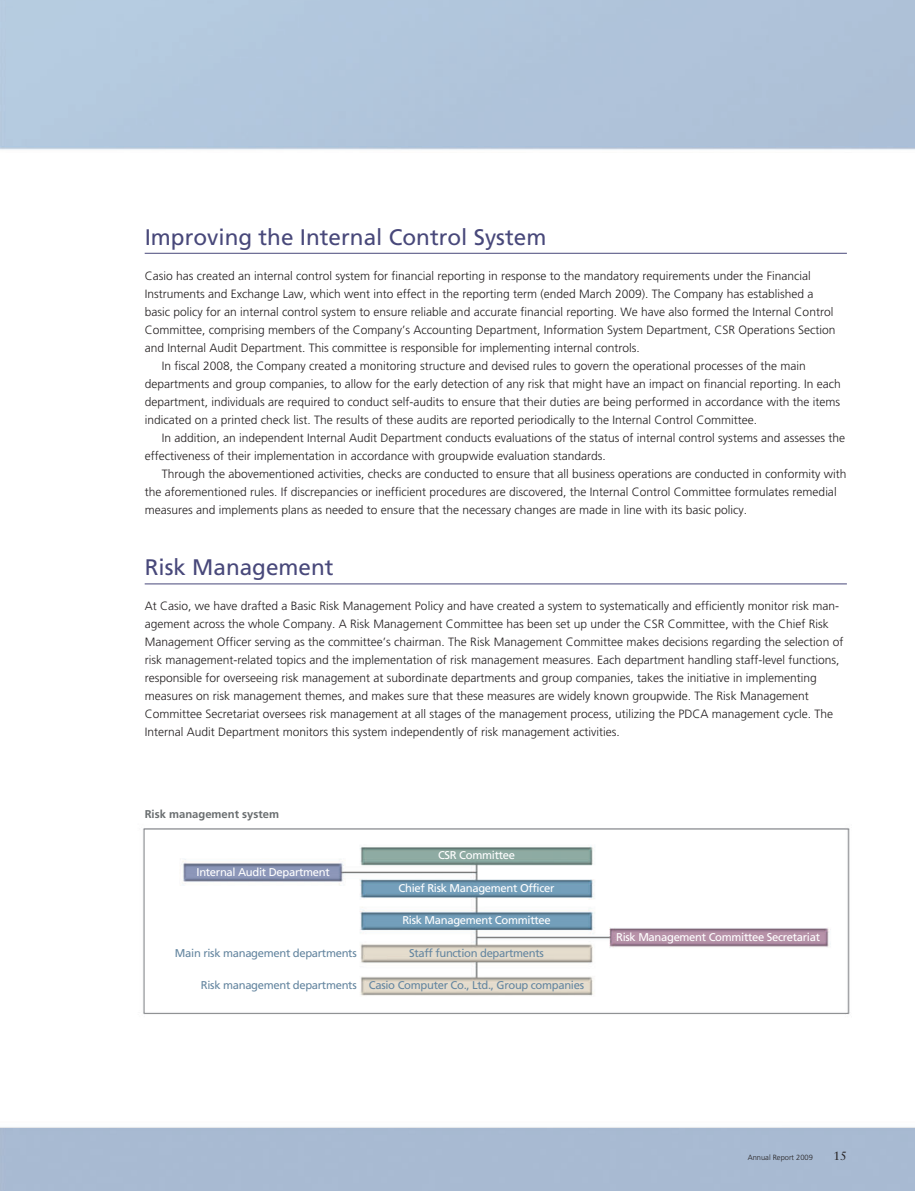
<style>
.page{position:relative;width:915px;height:1191px;background:#fff}
.page>*{position:absolute;margin:0;border:0;box-sizing:border-box;transform-origin:0 0}
.t1{font:22.5px "Frutiger";color:#48487a}
.t2{font:300 12px/18px "Frutiger";color:#231f20}
.t3{font:12px "Sabon";color:#231f20}
.t4{font:11.25px "Frutiger";letter-spacing:-.03em;color:#fff}
.t5{font:11.25px "Frutiger";letter-spacing:-.03em;color:#6586a0}
.t6{font:700 11.25px "Frutiger";color:#696d6f}
.t7{font:300 7.5px "Frutiger";color:#231f20}
</style>
<div class="page">
<img style="left:0;top:0;width:914px;height:1190px">
<hr style="left:145px;top:253px;width:701px;height:1px;background:#48487a">
<hr style="left:145px;top:583px;width:701px;height:1px;background:#48487a">
<h1 class="t1" style="left:145px;top:228px;width:403px">Improving the Internal Control System</h1>
<p class="t2" style="left:145px;top:267px;width:667px">Casio has created an internal control system for financial reporting in response to the mandatory requirements under the Financial</p>
<p class="t2" style="left:145px;top:285px;width:670px">Instruments and Exchange Law, which went into effect in the reporting term (ended March 2009). The Company has established a</p>
<p class="t2" style="left:145px;top:303px;width:690px">basic policy for an internal control system to ensure reliable and accurate financial reporting. We have also formed the Internal Control</p>
<p class="t2" style="left:145px;top:321px;width:692px">Committee, comprising members of the Company’s Accounting Department, Information System Department, CSR Operations Section</p>
<p class="t2" style="left:145px;top:339px;width:496px">and Internal Audit Department. This committee is responsible for implementing internal controls.</p>
<p class="t2" style="left:162px;top:357px;width:645px">In fiscal 2008, the Company created a monitoring structure and devised rules to govern the operational processes of the main</p>
<p class="t2" style="left:145px;top:375px;width:697px">departments and group companies, to allow for the early detection of any risk that might have an impact on financial reporting. In each</p>
<p class="t2" style="left:145px;top:393px;width:696px">department, individuals are required to conduct self-audits to ensure that their duties are being performed in accordance with the items</p>
<p class="t2" style="left:145px;top:411px;width:614px">indicated on a printed check list. The results of these audits are reported periodically to the Internal Control Committee.</p>
<p class="t2" style="left:162px;top:429px;width:684px">In addition, an independent Internal Audit Department conducts evaluations of the status of internal control systems and assesses the</p>
<p class="t2" style="left:145px;top:447px;width:462px">effectiveness of their implementation in accordance with groupwide evaluation standards.</p>
<p class="t2" style="left:162px;top:465px;width:686px">Through the abovementioned activities, checks are conducted to ensure that all business operations are conducted in conformity with</p>
<p class="t2" style="left:145px;top:483px;width:693px">the aforementioned rules. If discrepancies or inefficient procedures are discovered, the Internal Control Committee formulates remedial</p>
<p class="t2" style="left:145px;top:501px;width:604px">measures and implements plans as needed to ensure that the necessary changes are made in line with its basic policy.</p>
<h1 class="t1" style="left:145px;top:558px;width:190px">Risk Management</h1>
<p class="t2" style="left:145px;top:598px;width:700px">At Casio, we have drafted a Basic Risk Management Policy and have created a system to systematically and efficiently monitor risk man&shy;agement across the whole Company. A Risk Management Committee has been set up under the CSR Committee, with the Chief Risk Management Officer serving as the committee’s chairman. The Risk Management Committee makes decisions regarding the selection of risk management-related topics and the implementation of risk management measures. Each department handling staff-level functions, responsible for overseeing risk management at subordinate departments and group companies, takes the initiative in implementing measures on risk management themes, and makes sure that these measures are widely known groupwide. The Risk Management Committee Secretariat oversees risk management at all stages of the management process, utilizing the PDCA management cycle. The Internal Audit Department monitors this system independently of risk management activities.</p>
<p class="t6" style="left:145px;top:810px;width:136px">Risk management system</p>
<p class="t4" style="left:196px;top:867px;width:135px">Internal Audit Department</p>
<p class="t4" style="left:438px;top:851px;width:78px">CSR Committee</p>
<p class="t4" style="left:398px;top:883px;width:157px">Chief Risk Management Officer</p>
<p class="t4" style="left:402px;top:916px;width:150px">Risk Management Committee</p>
<p class="t5" style="left:175px;top:948px;width:183px">Main risk management departments</p>
<p class="t5" style="left:409px;top:948px;width:136px">Staff function departments</p>
<p class="t5" style="left:201px;top:981px;width:384px">Risk management departments Casio Computer Co., Ltd., Group companies</p>
<p class="t4" style="left:616px;top:932px;width:205px">Risk Management Committee Secretariat</p>
<p class="t7" style="left:747px;top:1154px;width:67px">Annual Report 2009</p>
<p class="t3" style="left:833px;top:1151px;width:15px">15</p>
</div>
